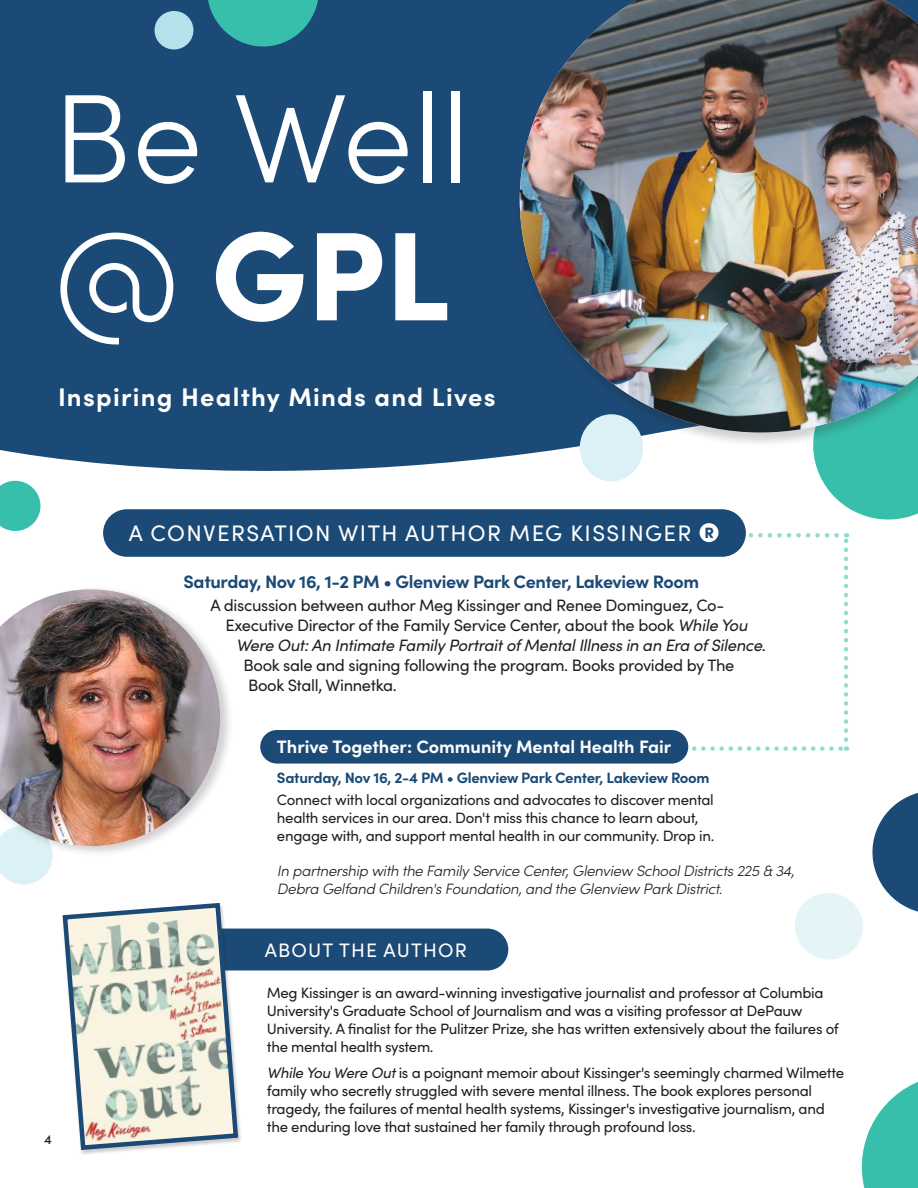
<style>
.page{position:relative;width:918px;height:1188px;background:#fff}
.page>*{position:absolute;margin:0;border:0;box-sizing:border-box;transform-origin:0 0}
.t1{font:300 126.45px/138px "Sofia Pro";color:#fff}
.t2{font:700 25.5px "Sofia Pro";letter-spacing:.05em;color:#fff}
.t3{font:22.5px "Sofia Pro";letter-spacing:.06em;color:#fff}
.t4{font:19.5px "Sofia Pro";letter-spacing:.06em;color:#fff}
.t5{font:700 18px "Sofia Pro";letter-spacing:-.02em;color:#1c4a76}
.t6{font:700 18px "Sofia Pro";color:#fff}
.t7{font:16.5px "Sofia Pro";letter-spacing:-.02em;color:#241f1f}
.t8{font:italic 16.5px "Sofia Pro";letter-spacing:-.02em;color:#241f1f}
.t9{font:15px/18px "Sofia Pro";letter-spacing:-.02em;color:#241f1f}
.t10{font:italic 300 15px/18px "Sofia Pro";letter-spacing:-.02em;color:#241f1f}
.t11{font:700 15px "Sofia Pro";letter-spacing:-.02em;color:#1c4a76}
.t12{font:500 13.5px "Sofia Pro";color:#241f1f}
.s1{font-weight:900}
.s2{font-weight:900;font-size:15px;color:#1c4a76}
.s3{font-style:italic}
.s4{font-style:normal}
</style>
<div class="page">
<svg style="left:0;top:0;width:728px;height:557px;fill:#1c4a76"></svg>
<svg style="left:688px;top:746px;width:159px;height:5px"></svg>
<div style="left:151px;top:929px;width:357px;height:42px;background:#1c4a76;border-radius:21px"></div>
<svg style="left:0;top:481px;width:41px;height:50px"></svg>
<svg style="left:736px;top:448px;width:182px;height:292px"></svg>
<div style="left:103px;top:509px;width:643px;height:48px;background:#1c4a76;border-radius:24px"></div>
<svg style="left:0;top:858px;width:53px;height:27px"></svg>
<div style="left:700px;top:523px;width:19px;height:19px;background:#fff;border-radius:50%"></div>
<div style="left:580px;top:414px;width:63px;height:67px;background:#dcf1f5;border-radius:50%"></div>
<svg style="left:205px;top:0;width:116px;height:49px"></svg>
<svg style="left:154px;top:10px;width:40px;height:40px"></svg>
<div style="left:513px;top:0;width:405px;height:448px;background:#241f1f;opacity:.21"></div>
<img style="left:520px;top:0;width:398px;height:432px">
<div style="left:61px;top:903px;width:182px;height:253px;background:#241f1f;opacity:.22"></div>
<svg style="left:61px;top:902px;width:180px;height:250px"></svg>
<div style="left:260px;top:730px;width:428px;height:34px;background:#1c4a76;border-radius:17px"></div>
<div style="left:0;top:585px;width:234px;height:273px;background:#241f1f;opacity:.21"></div>
<img style="left:0;top:589px;width:220px;height:257px">
<svg style="left:861px;top:1082px;width:57px;height:106px"></svg>
<svg style="left:914px;top:0;width:4px;height:166px"></svg>
<svg style="left:795px;top:793px;width:123px;height:167px"></svg>
<h1 class="t1" style="left:53px;top:62px;width:419px">Be Well @ <span class="s1">GPL</span></h1>
<h2 class="t2" style="left:58px;top:377px;width:439px">Inspiring Healthy Minds and Lives</h2>
<p class="t12" style="left:44px;top:1129px;width:9px">4</p>
<h3 class="t3" style="left:129px;top:516px;width:587px">A CONVERSATION WITH AUTHOR MEG KISSINGER <span class="s2">R</span></h3>
<p class="t5" style="left:184px;top:568px;width:517px">Saturday, Nov 16, 1-2 PM • Glenview Park Center, Lakeview Room</p>
<p class="t7" style="left:211px;top:593px;width:515px">A discussion between author Meg Kissinger and Renee Dominguez, Co-</p>
<p class="t7" style="left:226px;top:613px;width:524px">Executive Director of the Family Service Center, about the book <span class="s3">While You</span></p>
<p class="t8" style="left:236px;top:633px;width:531px">Were Out: An Intimate Family Portrait of Mental Illness in an Era of Silence<span class="s4">.</span></p>
<p class="t7" style="left:244px;top:653px;width:493px">Book sale and signing following the program. Books provided by The</p>
<p class="t7" style="left:248px;top:673px;width:150px">Book Stall, Winnetka.</p>
<p class="t6" style="left:277px;top:733px;width:396px">Thrive Together: Community Mental Health Fair</p>
<p class="t11" style="left:277px;top:766px;width:434px">Saturday, Nov 16, 2-4 PM • Glenview Park Center, Lakeview Room</p>
<p class="t9" style="left:277px;top:790px;width:439px">Connect with local organizations and advocates to discover mental health services in our area. Don't miss this chance to learn about, engage with, and support mental health in our community. Drop in.</p>
<p class="t10" style="left:277px;top:861px;width:519px">In partnership with the Family Service Center, Glenview School Districts 225 &amp; 34,<br>Debra Gelfand Children's Foundation, and the Glenview Park District.</p>
<h3 class="t4" style="left:265px;top:936px;width:204px">ABOUT THE AUTHOR</h3>
<p class="t9" style="left:267px;top:983px;width:574px">Meg Kissinger is an award-winning investigative journalist and professor at Columbia University's Graduate School of Journalism and was a visiting professor at DePauw University. A finalist for the Pulitzer Prize, she has written extensively about the failures of the mental health system.</p>
<p class="t9" style="left:267px;top:1063px;width:579px"><span class="s3">While You Were Out</span> is a poignant memoir about Kissinger's seemingly charmed Wilmette family who secretly struggled with severe mental illness. The book explores personal tragedy, the failures of mental health systems, Kissinger's investigative journalism, and the enduring love that sustained her family through profound loss.</p>
</div>
